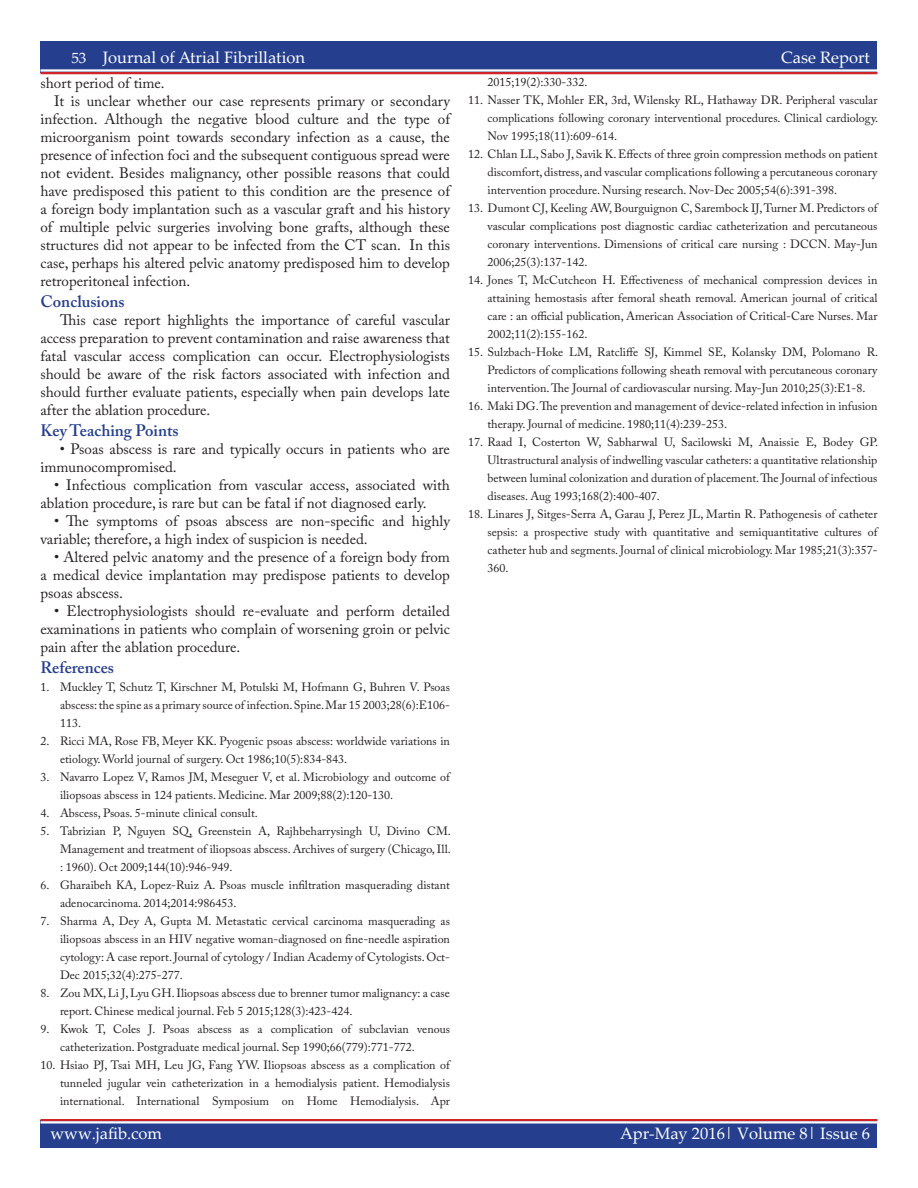
<style>
.page{position:relative;width:918px;height:1188px;background:#fff}
.page>*{position:absolute;margin:0;border:0;box-sizing:border-box;transform-origin:0 0}
.white_header_for_blu{font:16.5px "Palatino Linotype";color:#fff}
._10_Body_Text{font:600 16.5px "Adobe Caslon Pro";color:#253f8e}
._10_Body_Text-2{font:15px/18px "Adobe Caslon Pro";color:#231f20;text-align:justify}
.t1{font:12px/18px "Adobe Caslon Pro";color:#231f20;text-align:justify}
</style>
<div class="page">
<div style="left:40px;top:41px;width:838px;height:32px;background:#253f8e"></div>
<hr style="left:40px;top:72px;width:838px;height:2px;background:#d1232a">
<hr style="left:40px;top:69px;width:838px;height:3px;background:#fff">
<div style="left:40px;top:1120px;width:838px;height:28px;background:#253f8e"></div>
<hr style="left:40px;top:1119px;width:838px;height:2px;background:#d1232a">
<hr style="left:40px;top:1121px;width:838px;height:3px;background:#fff">
<h1 class="white_header_for_blu" style="left:781px;top:45px;width:90px">Case Report</h1>
<p class="white_header_for_blu" style="left:71px;top:48px;width:235px"><sup>53</sup> Journal of Atrial Fibrillation</p>
<h1 class="white_header_for_blu" style="left:746px;top:48px;width:125px">Featured Review</h1>
<p class="_10_Body_Text-2" style="left:40px;top:74px;width:126px">short period of time.</p>
<p class="_10_Body_Text-2" style="left:40px;top:92px;width:411px;text-indent:14px">It is unclear whether our case represents primary or secondary infection. Although the negative blood culture and the type of microorganism point towards secondary infection as a cause, the presence of infection foci and the subsequent contiguous spread were not evident. Besides malignancy, other possible reasons that could have predisposed this patient to this condition are the presence of a foreign body implantation such as a vascular graft and his history of multiple pelvic surgeries involving bone grafts, although these structures did not appear to be infected from the CT scan. In this case, perhaps his altered pelvic anatomy predisposed him to develop retroperitoneal infection.</p>
<p class="_10_Body_Text" style="left:40px;top:292px;width:86px">Conclusions</p>
<p class="_10_Body_Text-2" style="left:40px;top:311px;width:411px;text-indent:20px">This case report highlights the importance of careful vascular access preparation to prevent contamination and raise awareness that fatal vascular access complication can occur. Electrophysiologists should be aware of the risk factors associated with infection and should further evaluate patients, especially when pain develops late after the ablation procedure.</p>
<p class="_10_Body_Text" style="left:40px;top:421px;width:140px">Key Teaching Points</p>
<p class="_10_Body_Text-2" style="left:40px;top:440px;width:411px;text-indent:19px">• Psoas abscess is rare and typically occurs in patients who are immunocompromised.</p>
<p class="_10_Body_Text-2" style="left:40px;top:476px;width:411px;text-indent:14px">• Infectious complication from vascular access, associated with ablation procedure, is rare but can be fatal if not diagnosed early.</p>
<p class="_10_Body_Text-2" style="left:40px;top:512px;width:411px;text-indent:14px">• The symptoms of psoas abscess are non-specific and highly variable; therefore, a high index of suspicion is needed.</p>
<p class="_10_Body_Text-2" style="left:40px;top:548px;width:411px;text-indent:14px">• Altered pelvic anatomy and the presence of a foreign body from a medical device implantation may predispose patients to develop psoas abscess.</p>
<p class="_10_Body_Text-2" style="left:40px;top:602px;width:411px;text-indent:14px">• Electrophysiologists should re-evaluate and perform detailed examinations in patients who complain of worsening groin or pelvic pain after the ablation procedure.</p>
<p class="_10_Body_Text" style="left:40px;top:658px;width:75px">References</p>
<p class="t1" style="left:60px;top:678px;width:392px;text-indent:-20px">1. Muckley T, Schutz T, Kirschner M, Potulski M, Hofmann G, Buhren V. Psoas abscess: the spine as a primary source of infection. Spine. Mar 15 2003;28(6):E106- 113.</p>
<p class="t1" style="left:60px;top:732px;width:391px;text-indent:-20px">2. Ricci MA, Rose FB, Meyer KK. Pyogenic psoas abscess: worldwide variations in etiology. World journal of surgery. Oct 1986;10(5):834-843.</p>
<p class="t1" style="left:60px;top:768px;width:392px;text-indent:-20px">3. Navarro Lopez V, Ramos JM, Meseguer V, et al. Microbiology and outcome of iliopsoas abscess in 124 patients. Medicine. Mar 2009;88(2):120-130.</p>
<p class="t1" style="left:40px;top:804px;width:219px">4. Abscess, Psoas. 5-minute clinical consult.</p>
<p class="t1" style="left:60px;top:822px;width:392px;text-indent:-20px">5. Tabrizian P, Nguyen SQ, Greenstein A, Rajhbeharrysingh U, Divino CM.<br>Management and treatment of iliopsoas abscess. Archives of surgery (Chicago, Ill. : 1960). Oct 2009;144(10):946-949.</p>
<p class="t1" style="left:60px;top:876px;width:391px;text-indent:-20px">6. Gharaibeh KA, Lopez-Ruiz A. Psoas muscle infiltration masquerading distant adenocarcinoma. 2014;2014:986453.</p>
<p class="t1" style="left:60px;top:912px;width:392px;text-indent:-20px">7. Sharma A, Dey A, Gupta M. Metastatic cervical carcinoma masquerading as iliopsoas abscess in an HIV negative woman-diagnosed on fine-needle aspiration cytology: A case report. Journal of cytology / Indian Academy of Cytologists. Oct-Dec 2015;32(4):275-277.</p>
<p class="t1" style="left:60px;top:984px;width:392px;text-indent:-20px">8. Zou MX, Li J, Lyu GH. Iliopsoas abscess due to brenner tumor malignancy: a case report. Chinese medical journal. Feb 5 2015;128(3):423-424.</p>
<p class="t1" style="left:60px;top:1020px;width:392px;text-indent:-20px">9. Kwok T, Coles J. Psoas abscess as a complication of subclavian venous catheterization. Postgraduate medical journal. Sep 1990;66(779):771-772.</p>
<p class="t1" style="left:60px;top:1056px;width:392px;text-indent:-20px">10. Hsiao PJ, Tsai MH, Leu JG, Fang YW. Iliopsoas abscess as a complication of tunneled jugular vein catheterization in a hemodialysis patient. Hemodialysis international. International Symposium on Home Hemodialysis. Apr</p>
<p class="t1" style="left:488px;top:73px;width:101px">2015;19(2):330-332.</p>
<p class="t1" style="left:488px;top:91px;width:392px;text-indent:-20px">11. Nasser TK, Mohler ER, 3rd, Wilensky RL, Hathaway DR. Peripheral vascular complications following coronary interventional procedures. Clinical cardiology.<br>Nov 1995;18(11):609-614.</p>
<p class="t1" style="left:488px;top:145px;width:392px;text-indent:-20px">12. Chlan LL, Sabo J, Savik K. Effects of three groin compression methods on patient discomfort, distress, and vascular complications following a percutaneous coronary intervention procedure. Nursing research. Nov-Dec 2005;54(6):391-398.</p>
<p class="t1" style="left:488px;top:199px;width:392px;text-indent:-20px">13. Dumont CJ, Keeling AW, Bourguignon C, Sarembock IJ, Turner M. Predictors of vascular complications post diagnostic cardiac catheterization and percutaneous coronary interventions. Dimensions of critical care nursing : DCCN. May-Jun 2006;25(3):137-142.</p>
<p class="t1" style="left:488px;top:271px;width:392px;text-indent:-20px">14. Jones T, McCutcheon H. Effectiveness of mechanical compression devices in attaining hemostasis after femoral sheath removal. American journal of critical care : an official publication, American Association of Critical-Care Nurses. Mar 2002;11(2):155-162.</p>
<p class="t1" style="left:488px;top:343px;width:392px;text-indent:-20px">15. Sulzbach-Hoke LM, Ratcliffe SJ, Kimmel SE, Kolansky DM, Polomano R.<br>Predictors of complications following sheath removal with percutaneous coronary intervention. The Journal of cardiovascular nursing. May-Jun 2010;25(3):E1-8.</p>
<p class="t1" style="left:488px;top:397px;width:392px;text-indent:-20px">16. Maki DG. The prevention and management of device-related infection in infusion therapy. Journal of medicine. 1980;11(4):239-253.</p>
<p class="t1" style="left:488px;top:433px;width:392px;text-indent:-20px">17. Raad I, Costerton W, Sabharwal U, Sacilowski M, Anaissie E, Bodey GP.<br>Ultrastructural analysis of indwelling vascular catheters: a quantitative relationship between luminal colonization and duration of placement. The Journal of infectious diseases. Aug 1993;168(2):400-407.</p>
<p class="t1" style="left:488px;top:505px;width:392px;text-indent:-20px">18. Linares J, Sitges-Serra A, Garau J, Perez JL, Martin R. Pathogenesis of catheter sepsis: a prospective study with quantitative and semiquantitative cultures of catheter hub and segments. Journal of clinical microbiology. Mar 1985;21(3):357- 360.</p>
<h1 class="white_header_for_blu" style="left:51px;top:1122px;width:113px">www.jafib.com</h1>
<h1 class="white_header_for_blu" style="left:620px;top:1122px;width:251px">Apr-May 2016| Volume 8| Issue 6</h1>
</div>
